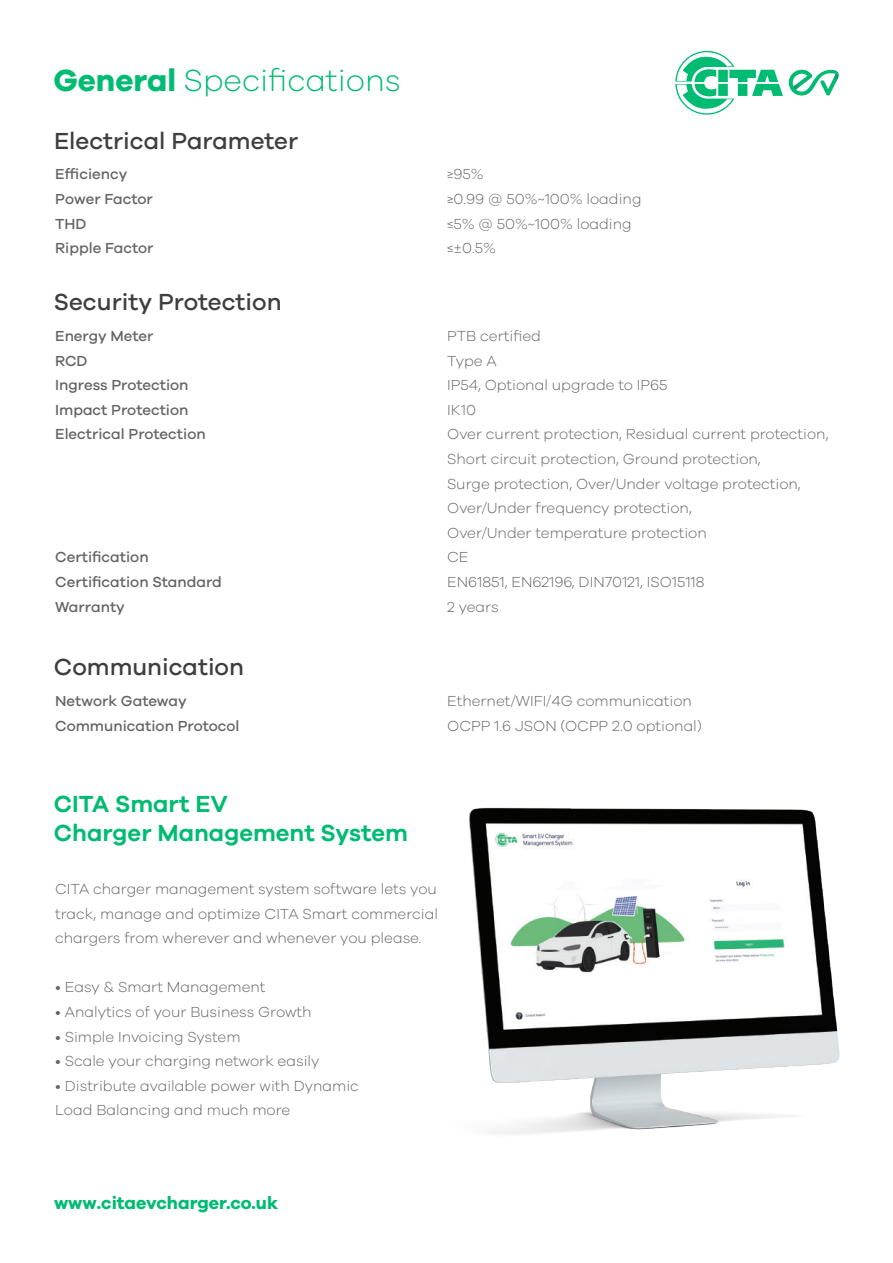
<style>
.page{position:relative;width:893px;height:1263px;background:#fff}
.page>*{position:absolute;margin:0;border:0;box-sizing:border-box;transform-origin:0 0}
.t1{font:300 31.5px "Galano Grotesque";color:#00bb72}
.t2{font:500 24px "Galano Grotesque";color:#3e3e3e}
.t3{font:600 24px/28.8px "Galano Grotesque";color:#00bb72}
.t4{font:700 18px "Galano Grotesque";color:#00bb72}
.t5{font:300 15px/24.6px "Galano Grotesque";color:#636366}
.t6{font:500 15px/24.6px "Galano Grotesque";color:#636366}
.s1{font-weight:700}
</style>
<div class="page">
<svg style="left:675px;top:51px;width:108px;height:64px"></svg>
<svg style="left:789px;top:69px;width:50px;height:27px"></svg>
<img style="left:469px;top:807px;width:371px;height:327px">
<h1 class="t1" style="left:53px;top:62px;width:349px"><span class="s1">General</span> Specifications</h1>
<h2 class="t2" style="left:54px;top:126px;width:246px">Electrical Parameter</h2>
<p class="t6" style="left:55px;top:162px;width:100px">Efficiency<br>Power Factor<br>THD<br>Ripple Factor</p>
<p class="t5" style="left:447px;top:162px;width:196px">≥95%<br>≥0.99 @ 50%~100% loading ≤5% @ 50%~100% loading ≤±0.5%</p>
<h2 class="t2" style="left:54px;top:288px;width:229px">Security Protection</h2>
<p class="t6" style="left:55px;top:323px;width:152px">Energy Meter<br>RCD<br>Ingress Protection<br>Impact Protection<br>Electrical Protection</p>
<p class="t5" style="left:447px;top:323px;width:383px">PTB certified<br>Type A<br>IP54, Optional upgrade to IP65<br>IK10<br>Over current protection, Residual current protection,<br>Short circuit protection, Ground protection,<br>Surge protection, Over/Under voltage protection,<br>Over/Under frequency protection,<br>Over/Under temperature protection<br>CE<br>EN61851, EN62196, DIN70121, ISO15118<br>2 years</p>
<p class="t6" style="left:55px;top:544px;width:168px">Certification<br>Certification Standard<br>Warranty</p>
<h2 class="t2" style="left:54px;top:653px;width:192px">Communication</h2>
<p class="t6" style="left:55px;top:688px;width:186px">Network Gateway<br>Communication Protocol</p>
<p class="t5" style="left:447px;top:688px;width:256px">Ethernet/WIFI/4G communication<br>OCPP 1.6 JSON (OCPP 2.0 optional)</p>
<h2 class="t3" style="left:54px;top:789px;width:355px">CITA Smart EV<br>Charger Management System</h2>
<p class="t5" style="left:55px;top:876px;width:384px;text-align:justify">CITA charger management system software lets you track, manage and optimize CITA Smart commercial chargers from wherever and whenever you please.</p>
<p class="t5" style="left:55px;top:974px;width:212px">• Easy &amp; Smart Management</p>
<p class="t5" style="left:55px;top:999px;width:258px">• Analytics of your Business Growth</p>
<p class="t5" style="left:55px;top:1024px;width:187px">• Simple Invoicing System</p>
<p class="t5" style="left:55px;top:1048px;width:266px">• Scale your charging network easily</p>
<p class="t5" style="left:55px;top:1073px;width:305px">• Distribute available power with Dynamic<br>Load Balancing and much more</p>
<p class="t4" style="left:54px;top:1192px;width:226px">www.citaevcharger.co.uk</p>
</div>
